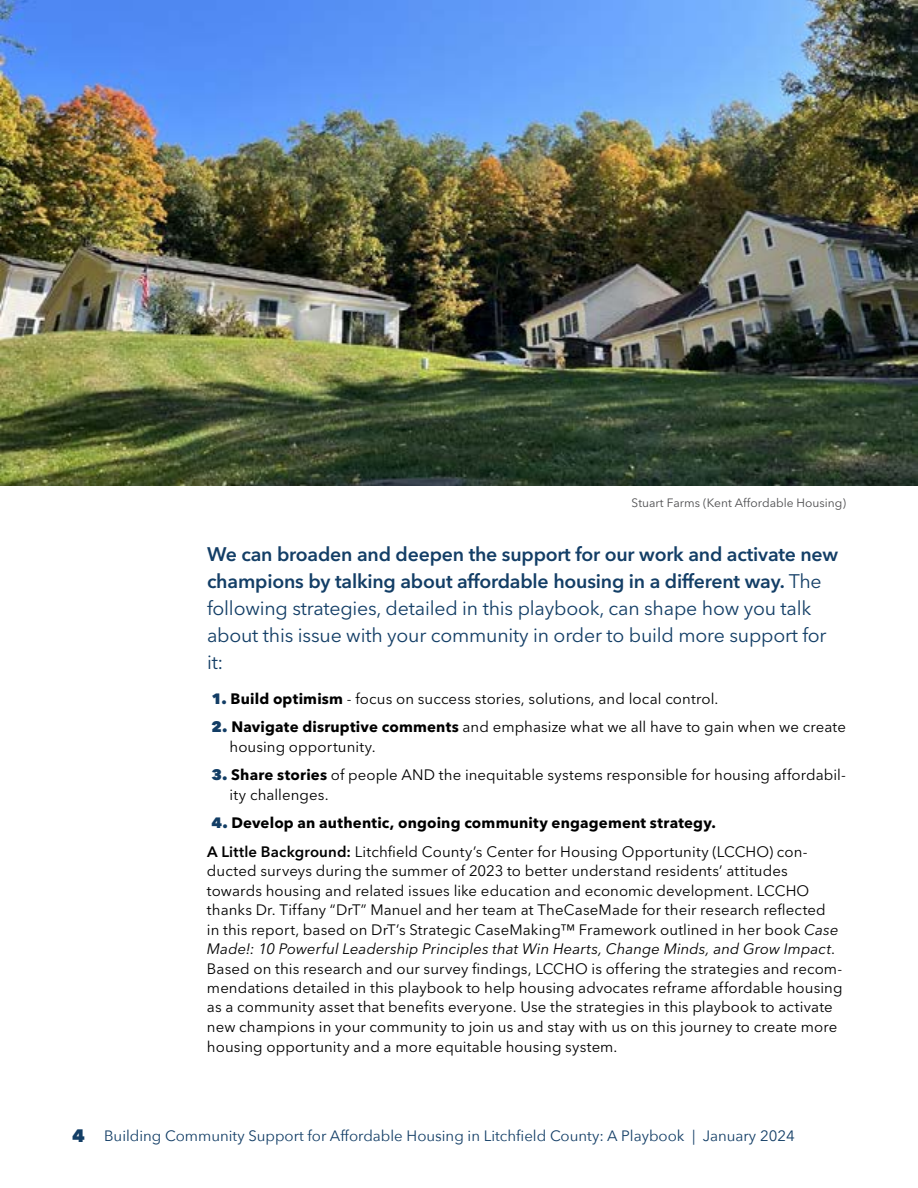
<style>
.page{position:relative;width:918px;height:1188px;background:#fff}
.page>*{position:absolute;margin:0;border:0;box-sizing:border-box;transform-origin:0 0}
.t1{font:19.5px/27px "Avenir Next LT Pro";letter-spacing:-.01em;color:#133e66}
.t2{font:15px/19.5px "Avenir Next LT Pro";letter-spacing:.005em;color:#000}
.t3{font:15px "Avenir Next";color:#133e66}
.t4{font:12px "Avenir Next LT Pro";color:#4d4d4f}
.s1{font-weight:600}
.s2{font-family:"Avenir Next";font-weight:800;color:#123d65}
.s3{font-weight:700}
.s4{font-style:italic}
.s5{font-weight:800;font-size:18px}
</style>
<div class="page">
<img style="left:0;top:0;width:918px;height:486px">
<p class="t4" style="left:632px;top:496px;width:216px">Stuart Farms (Kent Affordable Housing)</p>
<p class="t1" style="left:207px;top:541px;width:633px"><span class="s1">We can broaden and deepen the support for our work and activate new champions by talking about affordable housing in a different way.</span> The following strategies, detailed in this playbook, can shape how you talk about this issue with your community in order to build more support for it:</p>
<p class="t2" style="left:212px;top:688px;width:508px"><span class="s2">1.</span> <span class="s3">Build optimism</span> - focus on success stories, solutions, and local control.</p>
<p class="t2" style="left:229px;top:717px;width:618px;text-indent:-18px"><span class="s2">2.</span> <span class="s3">Navigate disruptive comments</span> and emphasize what we all have to gain when we create housing opportunity.</p>
<p class="t2" style="left:230px;top:765px;width:618px;text-indent:-18px"><span class="s2">3.</span> <span class="s3">Share stories</span> of people AND the inequitable systems responsible for housing affordabil&shy;ity challenges.</p>
<p class="t2" style="left:207px;top:808px;width:602px;line-height:28.5px"><span class="s2">4.</span> <span class="s3">Develop an authentic, ongoing community engagement strategy.<br></span><span class="s1">A Little Background:</span> Litchfield County’s Center for Housing Opportunity (LCCHO) con-</p>
<p class="t2" style="left:207px;top:861px;width:637px">ducted surveys during the summer of 2023 to better understand residents’ attitudes towards housing and related issues like education and economic development. LCCHO thanks Dr. Tiffany “DrT” Manuel and her team at TheCaseMade for their research reflected<br>in this report, based on DrT’s Strategic CaseMaking™ Framework outlined in her book <span class="s4">Case Made!: 10 Powerful Leadership Principles that Win Hearts, Change Minds, and Grow Impact</span>.<br>Based on this research and our survey findings, LCCHO is offering the strategies and recom&shy;mendations detailed in this playbook to help housing advocates reframe affordable housing as a community asset that benefits everyone. Use the strategies in this playbook to activate new champions in your community to join us and stay with us on this journey to create more housing opportunity and a more equitable housing system.</p>
<p class="t3" style="left:72px;top:1123px;width:724px"><span class="s5">4</span> Building Community Support for Affordable Housing in Litchfield County: A Playbook | January 2024</p>
</div>
